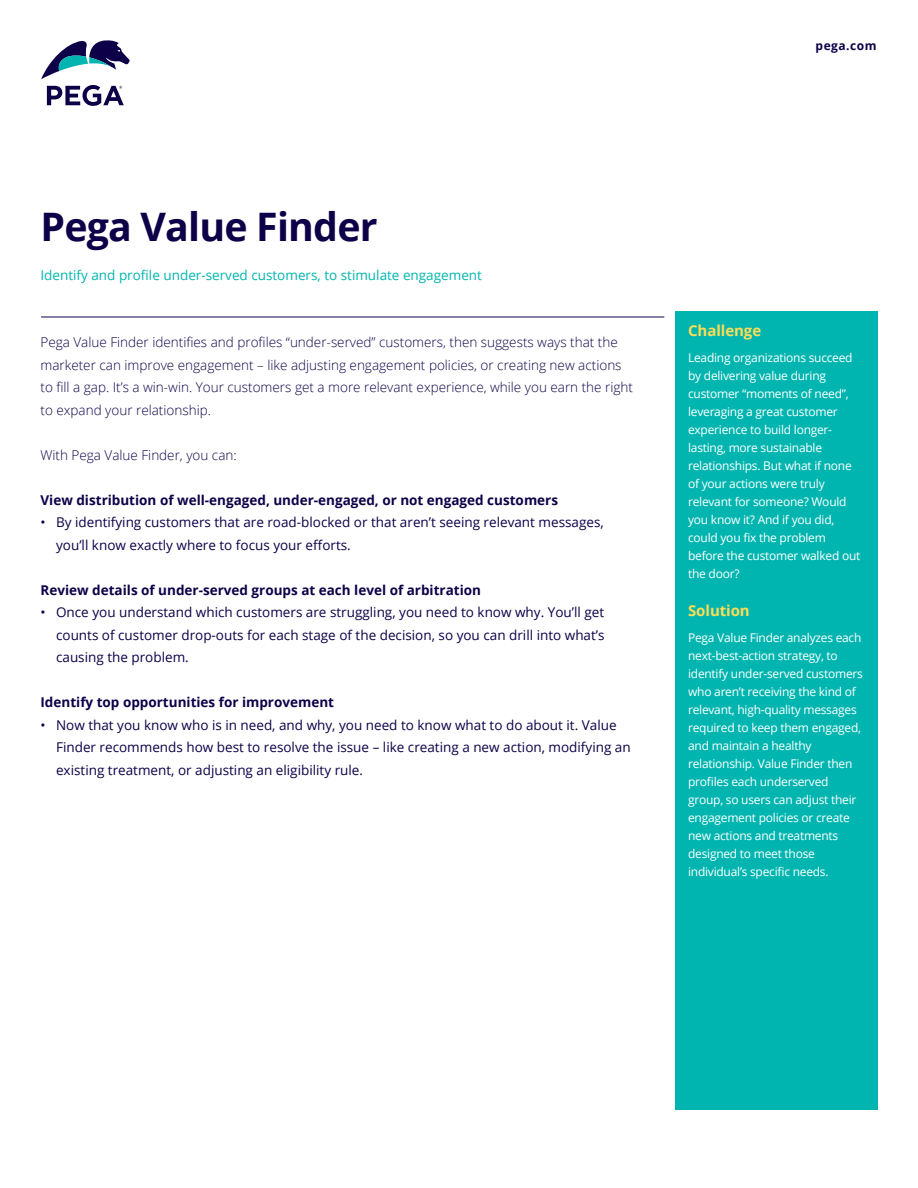
<style>
.page{position:relative;width:918px;height:1188px;background:#fff}
.page>*{position:absolute;margin:0;border:0;box-sizing:border-box;transform-origin:0 0}
.t1{font:700 39.3px "Open Sans";letter-spacing:-.02em;color:#0e0048}
.t2{font:700 15px "Open Sans";letter-spacing:-.005em;color:#fd5}
.t3{font:13.5px/22.5px "Open Sans";color:#0e0048}
.t4{font:300 13.5px/22.5px "Open Sans";color:#0e0048}
.t5{font:700 13.5px "Open Sans";color:#0e0048}
.t6{font:13.5px "Open Sans";color:#00b5af}
.t7{font:12px/18px "Open Sans";letter-spacing:-.02em;color:#fff}
.t8{font:700 12px "Open Sans";letter-spacing:.04em;color:#0e0048}
</style>
<div class="page">
<hr style="left:41px;top:317px;width:623px;height:1px;background:#0e0048">
<div style="left:675px;top:311px;width:203px;height:799px;background:#00b5af"></div>
<svg style="left:41px;top:40px;width:89px;height:39px"></svg>
<svg style="left:47px;top:85px;width:77px;height:21px"></svg>
<p class="t8" style="left:816px;top:37px;width:62px">pega.com</p>
<h1 class="t1" style="left:40px;top:199px;width:339px">Pega Value Finder</h1>
<p class="t6" style="left:40px;top:266px;width:443px">Identify and profile under-served customers, to stimulate engagement</p>
<p class="t4" style="left:40px;top:331px;width:594px">Pega Value Finder identifies and profiles “under-served” customers, then suggests ways that the marketer can improve engagement – like adjusting engagement policies, or creating new actions to fill a gap. It’s a win-win. Your customers get a more relevant experience, while you earn the right to expand your relationship.</p>
<p class="t4" style="left:40px;top:443px;width:198px">With Pega Value Finder, you can:</p>
<p class="t5" style="left:40px;top:490px;width:519px">View distribution of well-engaged, under-engaged, or not engaged customers</p>
<p class="t3" style="left:56px;top:511px;width:549px;text-indent:-16px">• By identifying customers that are road-blocked or that aren’t seeing relevant messages, you’ll know exactly where to focus your efforts.</p>
<p class="t5" style="left:40px;top:580px;width:442px">Review details of under-served groups at each level of arbitration</p>
<p class="t3" style="left:56px;top:601px;width:550px;text-align:justify;text-indent:-16px">• Once you understand which customers are struggling, you need to know why. You’ll get counts of customer drop-outs for each stage of the decision, so you can drill into what’s causing the problem.</p>
<p class="t5" style="left:40px;top:693px;width:295px">Identify top opportunities for improvement</p>
<p class="t3" style="left:56px;top:713px;width:576px;text-indent:-16px">• Now that you know who is in need, and why, you need to know what to do about it. Value<br>Finder recommends how best to resolve the issue – like creating a new action, modifying an existing treatment, or adjusting an eligibility rule.</p>
<p class="t2" style="left:688px;top:320px;width:75px">Challenge</p>
<p class="t7" style="left:688px;top:348px;width:174px">Leading organizations succeed by delivering value during customer “moments of need”, leveraging a great customer experience to build longer&shy;lasting, more sustainable relationships. But what if none of your actions were truly relevant for someone? Would you know it? And if you did, could you fix the problem before the customer walked out the door?</p>
<p class="t2" style="left:688px;top:600px;width:63px">Solution</p>
<p class="t7" style="left:688px;top:628px;width:176px">Pega Value Finder analyzes each next-best-action strategy, to identify under-served customers who aren’t receiving the kind of relevant, high-quality messages required to keep them engaged, and maintain a healthy relationship. Value Finder then profiles each underserved group, so users can adjust their engagement policies or create new actions and treatments designed to meet those individual’s specific needs.</p>
</div>
